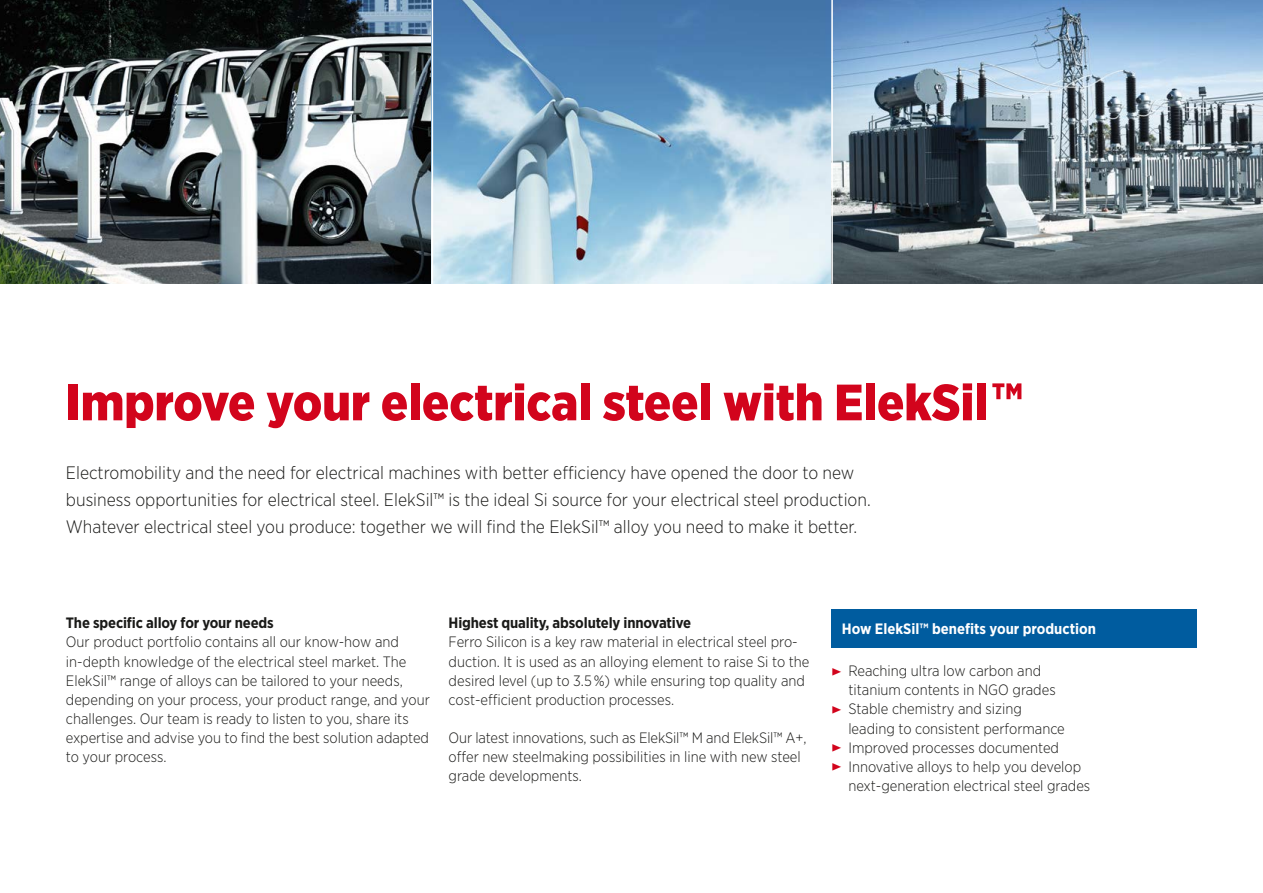
<style>
.page{position:relative;width:1263px;height:893px;background:#fff}
.page>*{position:absolute;margin:0;border:0;box-sizing:border-box;transform-origin:0 0}
.t1{font:900 51px "Gotham Narrow";color:#d2041c}
.t2{font:300 18px/27px "Gotham Narrow";color:#1a1a18}
.t3{font:300 15px/19.2px "Gotham Narrow";color:#1a1a18}
.t4{font:700 15px "Gotham Narrow";letter-spacing:-.01em;color:#1a1a18}
.t5{font:700 15px "Gotham Narrow";color:#fff}
</style>
<div class="page">
<img style="left:0;top:0;width:432px;height:284px">
<svg style="left:433px;top:0;width:398px;height:284px;background:#8db2cf"></svg>
<svg style="left:833px;top:0;width:430px;height:284px;background:#778c9c"></svg>
<div style="left:831px;top:609px;width:366px;height:38px;background:#005c9f"></div>
<h1 class="t1" style="left:66px;top:369px;width:959px">Improve your electrical steel with ElekSil™</h1>
<p class="t2" style="left:66px;top:459px;width:806px">Electromobility and the need for electrical machines with better efficiency have opened the door to new business opportunities for electrical steel. ElekSil™ is the ideal Si source for your electrical steel production.<br>Whatever electrical steel you produce: together we will find the ElekSil™ alloy you need to make it better.</p>
<p class="t4" style="left:66px;top:613px;width:209px">The specific alloy for your needs</p>
<p class="t3" style="left:66px;top:632px;width:365px">Our product portfolio contains all our know-how and in-depth knowledge of the electrical steel market. The ElekSil™ range of alloys can be tailored to your needs, depending on your process, your product range, and your challenges. Our team is ready to listen to you, share its expertise and advise you to find the best solution adapted to your process.</p>
<p class="t4" style="left:449px;top:613px;width:244px">Highest quality, absolutely innovative</p>
<p class="t3" style="left:449px;top:632px;width:362px">Ferro Silicon is a key raw material in electrical steel pro&shy;duction. It is used as an alloying element to raise Si to the desired level (up to 3.5 %) while ensuring top quality and cost-efficient production processes.</p>
<p class="t3" style="left:449px;top:728px;width:359px">Our latest innovations, such as ElekSil™ M and ElekSil™ A+, offer new steelmaking possibilities in line with new steel grade developments.</p>
<p class="t5" style="left:842px;top:619px;width:256px">How ElekSil™ benefits your production</p>
<p class="t3" style="left:848px;top:661px;width:243px">Reaching ultra low carbon and titanium contents in NGO grades Stable chemistry and sizing<br>leading to consistent performance Improved processes documented Innovative alloys to help you develop next-generation electrical steel grades</p>
</div>
